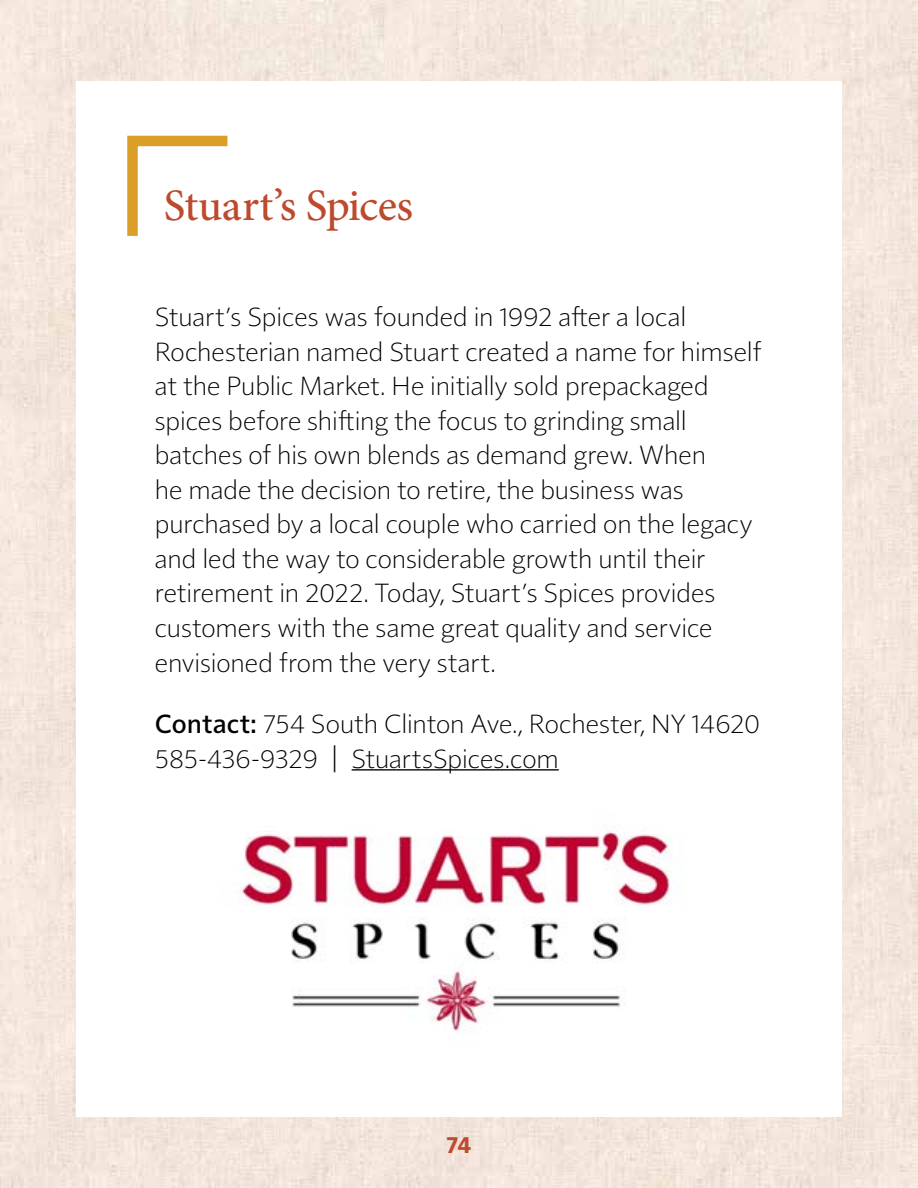
<style>
.page{position:relative;width:918px;height:1188px;background:#fff}
.page>*{position:absolute;margin:0;border:0;box-sizing:border-box;transform-origin:0 0}
.t1{font:500 45px "Minion Pro";letter-spacing:-.01em;color:#be4a2e}
.t2{font:300 27px/34.5px "Solitaire MVB Pro";letter-spacing:-.005em;color:#000}
.t3{font:700 24px "Solitaire MVB Pro";color:#be4b2f}
.s1{font-weight:500}
</style>
<div class="page">
<svg style="left:127px;top:135px;width:101px;height:101px"></svg>
<hr style="left:352px;top:769px;width:207px;height:2px;background:#000">
<img style="left:237px;top:828px;width:435px;height:204px">
<h1 class="t1" style="left:164px;top:175px;width:251px">Stuart’s Spices</h1>
<p class="t2" style="left:155px;top:298px;width:608px">Stuart’s Spices was founded in 1992 after a local Rochesterian named Stuart created a name for himself at the Public Market. He initially sold prepackaged spices before shifting the focus to grinding small batches of his own blends as demand grew. When<br>he made the decision to retire, the business was purchased by a local couple who carried on the legacy and led the way to considerable growth until their retirement in 2022. Today, Stuart’s Spices provides customers with the same great quality and service envisioned from the very start.</p>
<p class="t2" style="left:155px;top:705px;width:607px"><span class="s1">Contact:</span> 754 South Clinton Ave., Rochester, NY 14620<br>585-436-9329 | StuartsSpices.com</p>
<p class="t3" style="left:447px;top:1128px;width:26px">74</p>
</div>
